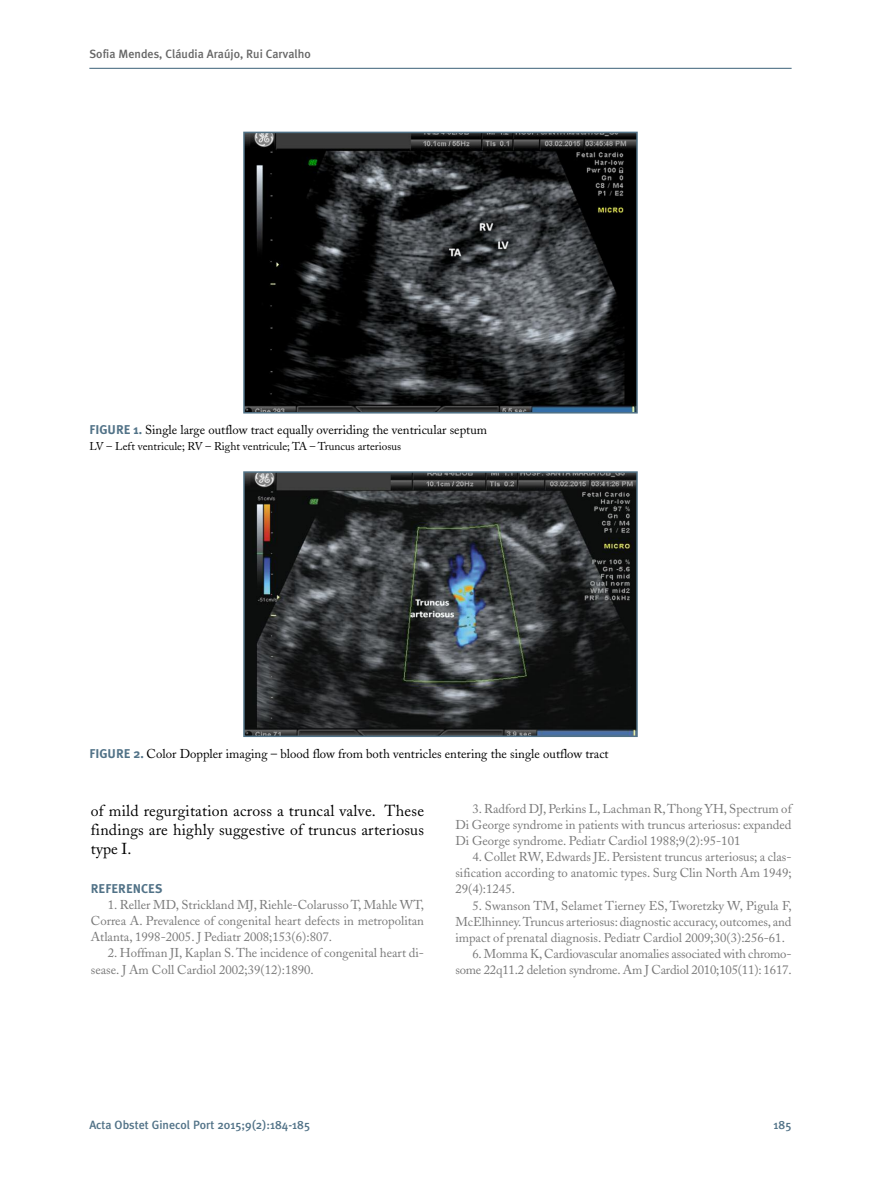
<style>
.page{position:relative;width:881px;height:1191px;background:#fff}
.page>*{position:absolute;margin:0;border:0;box-sizing:border-box;transform-origin:0 0}
.t1{font:15.75px/18.8px "Adobe Caslon";letter-spacing:.015em;color:#000;text-align:justify}
.t2{font:12.75px/16.2px "Adobe Caslon";color:#787878;text-align:justify}
.t3{font:12.75px "Adobe Caslon";color:#000}
.t4{font:700 12.75px "Meta Plus";color:#517287}
.t5{font:500 12px "Meta Plus";color:#517287}
.t6{font:500 12px "Meta Plus";color:#666}
.t7{font:11.25px "Adobe Caslon";color:#000}
.s1{font-family:"Meta Plus";font-weight:700;color:#517287}
</style>
<div class="page">
<hr style="left:89px;top:68px;width:702px;height:1px;background:#517287">
<img style="left:246px;top:474px;width:388px;height:260px">
<div style="left:243px;top:471px;width:394px;height:266px;border:2px solid #517287"></div>
<img style="left:246px;top:135px;width:388px;height:275px">
<div style="left:243px;top:132px;width:394px;height:281px;border:2px solid #517287"></div>
<p class="t6" style="left:89px;top:47px;width:223px">Sofia Mendes, Cláudia Araújo, Rui Carvalho</p>
<p class="t3" style="left:89px;top:425px;width:399px"><span class="s1">FIGURE 1.</span> Single large outflow tract equally overriding the ventricular septum</p>
<p class="t7" style="left:89px;top:442px;width:313px">LV – Left ventricule; RV – Right ventricule; TA – Truncus arteriosus</p>
<p class="t3" style="left:89px;top:748px;width:520px"><span class="s1">FIGURE 2.</span> Color Doppler imaging – blood flow from both ventricles entering the single outflow tract</p>
<p class="t1" style="left:91px;top:803px;width:334px">of mild regurgitation across a truncal valve. These findings are highly suggestive of truncus arteriosus type I.</p>
<p class="t4" style="left:91px;top:881px;width:73px">REFERENCES</p>
<p class="t2" style="left:91px;top:898px;width:334px;text-indent:17px">1. Reller MD, Strickland MJ, Riehle-Colarusso T, Mahle WT, Correa A. Prevalence of congenital heart defects in metropolitan Atlanta, 1998-2005. J Pediatr 2008;153(6):807.</p>
<p class="t2" style="left:91px;top:946px;width:334px;text-indent:17px">2. Hoffman JI, Kaplan S.The incidence of congenital heart di&shy;sease. J Am Coll Cardiol 2002;39(12):1890.</p>
<p class="t2" style="left:455px;top:801px;width:337px;text-indent:17px">3. Radford DJ, Perkins L, Lachman R,Thong YH, Spectrum of Di George syndrome in patients with truncus arteriosus: expanded Di George syndrome. Pediatr Cardiol 1988;9(2):95-101</p>
<p class="t2" style="left:455px;top:850px;width:337px;text-indent:17px">4. Collet RW, Edwards JE. Persistent truncus arteriosus; a clas&shy;sification according to anatomic types. Surg Clin North Am 1949; 29(4):1245.</p>
<p class="t2" style="left:455px;top:898px;width:337px;text-indent:17px">5. Swanson TM, Selamet Tierney ES, Tworetzky W, Pigula F, McElhinney.Truncus arteriosus: diagnostic accuracy, outcomes, and impact of prenatal diagnosis. Pediatr Cardiol 2009;30(3):256-61.</p>
<p class="t2" style="left:455px;top:947px;width:337px;text-align:right">6. Momma K, Cardiovascular anomalies associated with chromo&shy;some 22q11.2 deletion syndrome. Am J Cardiol 2010;105(11): 1617.</p>
<p class="t5" style="left:89px;top:1117px;width:222px">Acta Obstet Ginecol Port 2015;9(2):184-185</p>
<p class="t5" style="left:773px;top:1117px;width:19px">185</p>
</div>
